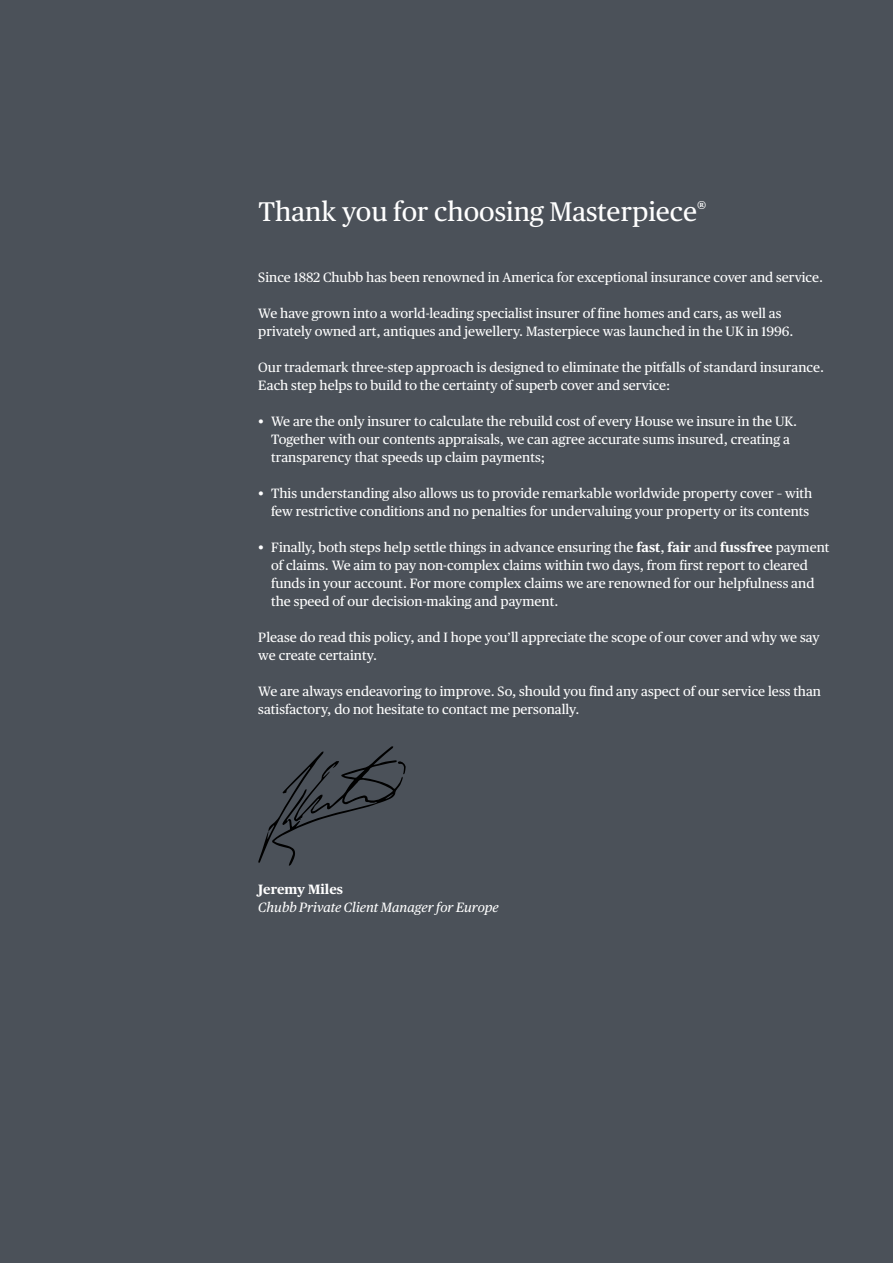
<style>
.page{position:relative;width:893px;height:1263px;background:#4b5159}
.page>*{position:absolute;margin:0;border:0;box-sizing:border-box;transform-origin:0 0}
.t1{font:27px "Chubb Publico Text";color:#fff}
.t2{font:13.5px/18px "Chubb Publico Text";color:#fff}
.t3{font:italic 13.5px "Chubb Publico Text";color:#fff}
.t4{font:700 13.5px "Chubb Publico Text";color:#fff}
.s1{font-weight:700}
</style>
<div class="page">
<svg style="left:258px;top:746px;width:148px;height:120px"></svg>
<h1 class="t1" style="left:258px;top:191px;width:449px">Thank you for choosing Masterpiece<sup>®</sup></h1>
<p class="t2" style="left:258px;top:268px;width:566px">Since 1882 Chubb has been renowned in America for exceptional insurance cover and service.</p>
<p class="t2" style="left:258px;top:304px;width:537px">We have grown into a world-leading specialist insurer of fine homes and cars, as well as privately owned art, antiques and jewellery. Masterpiece was launched in the UK in 1996.</p>
<p class="t2" style="left:258px;top:358px;width:567px">Our trademark three-step approach is designed to eliminate the pitfalls of standard insurance.<br>Each step helps to build to the certainty of superb cover and service:</p>
<p class="t2" style="left:271px;top:412px;width:528px;text-indent:-13px">• We are the only insurer to calculate the rebuild cost of every House we insure in the UK.<br>Together with our contents appraisals, we can agree accurate sums insured, creating a transparency that speeds up claim payments;</p>
<p class="t2" style="left:258px;top:484px;width:555px;text-align:right">• This understanding also allows us to provide remarkable worldwide property cover – with few restrictive conditions and no penalties for undervaluing your property or its contents</p>
<p class="t2" style="left:271px;top:538px;width:560px;text-indent:-13px">• Finally, both steps help settle things in advance ensuring the <span class="s1">fast</span>, <span class="s1">fair</span> and <span class="s1">fussfree</span> payment of claims. We aim to pay non-complex claims within two days, from first report to cleared funds in your account. For more complex claims we are renowned for our helpfulness and the speed of our decision-making and payment.</p>
<p class="t2" style="left:258px;top:628px;width:563px">Please do read this policy, and I hope you’ll appreciate the scope of our cover and why we say we create certainty.</p>
<p class="t2" style="left:258px;top:682px;width:564px">We are always endeavoring to improve. So, should you find any aspect of our service less than satisfactory, do not hesitate to contact me personally.</p>
<p class="t4" style="left:258px;top:879px;width:86px">Jeremy Miles</p>
<p class="t3" style="left:258px;top:897px;width:242px">Chubb Private Client Manager for Europe</p>
</div>
